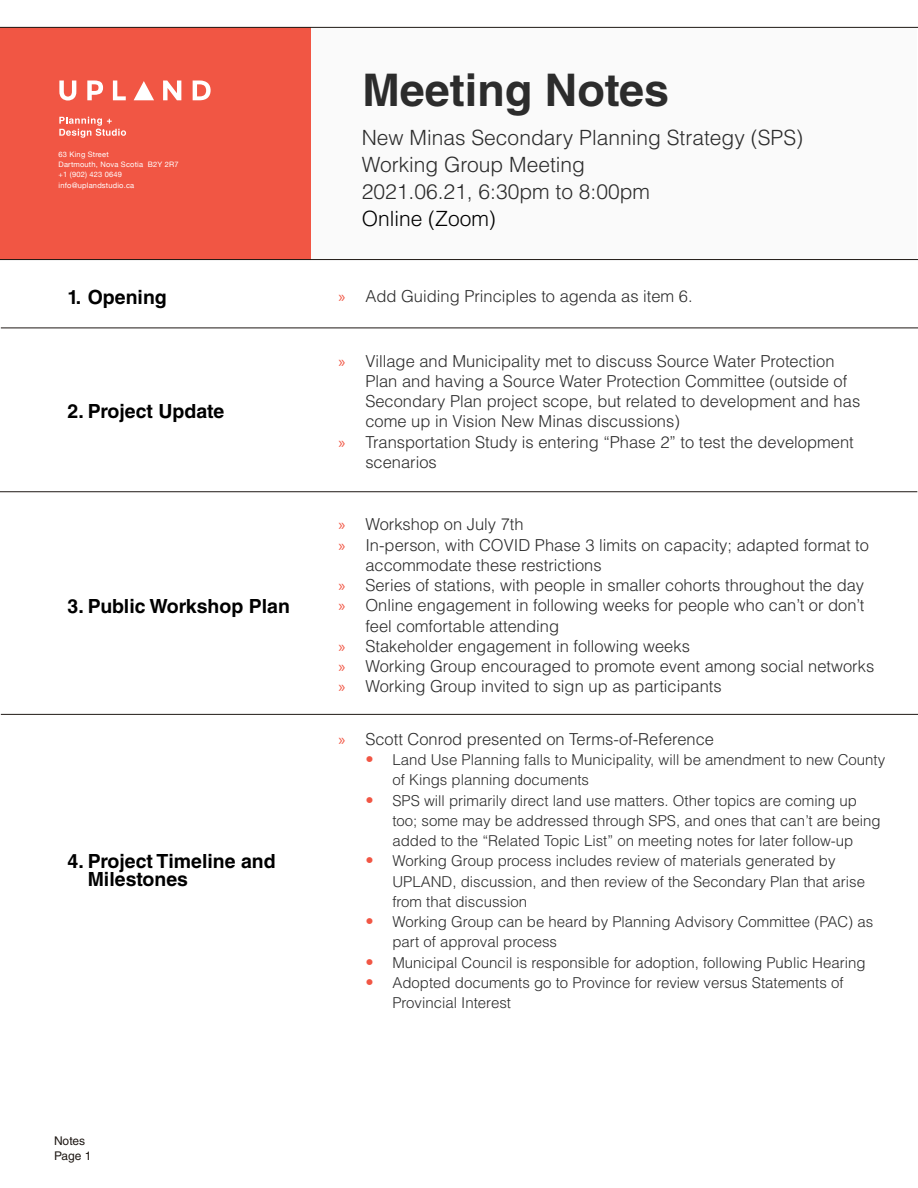
<style>
.page{position:relative;width:918px;height:1188px;background:#fff}
.page>*{position:absolute;margin:0;border:0;box-sizing:border-box;transform-origin:0 0}
.t1{font:700 45px "Helvetica LT Std";color:#2c2c2c}
.t2{font:300 21px/27px "Helvetica LT Std";color:#2c2c2c}
.t3{font:300 21px "Helvetica LT Std";color:#000}
.t4{font:700 19.5px/18px "Helvetica LT Std";color:#000}
.t5{font:300 16.5px "Helvetica LT Std";color:#2c2c2c}
.t6{font:300 15px/20.2px "Helvetica LT Std";color:#2c2c2c}
.t7{font:12px/15px "Helvetica LT Std";color:#1e1814}
.t8{font:7.5px/10.8px "Helvetica Neue";letter-spacing:.025em;color:#fff}
.s1{font-family:"Myriad Pro";font-weight:400;color:#f15644}
.s2{font-size:16.5px;color:#f15644}
</style>
<div class="page">
<div style="left:310px;top:27px;width:607px;height:232px;background:#fafafa"></div>
<div style="left:0;top:27px;width:310px;height:232px;background:#f15644"></div>
<svg style="left:59px;top:81px;width:17px;height:20px"></svg>
<svg style="left:87px;top:81px;width:16px;height:19px"></svg>
<svg style="left:113px;top:81px;width:13px;height:19px"></svg>
<svg style="left:163px;top:81px;width:18px;height:19px"></svg>
<svg style="left:193px;top:81px;width:18px;height:19px"></svg>
<svg style="left:134px;top:81px;width:20px;height:19px"></svg>
<svg style="left:59px;top:117px;width:67px;height:21px"></svg>
<hr style="left:0;top:259px;width:918px;height:1px;background:#1e1814">
<hr style="left:1px;top:328px;width:917px;height:1px;background:#1e1814">
<hr style="left:0;top:491px;width:917px;height:1px;background:#1e1814">
<hr style="left:1px;top:714px;width:917px;height:1px;background:#1e1814">
<hr style="left:0;top:27px;width:918px;height:1px;background:#1e1814">
<p class="t8" style="left:59px;top:149px;width:52px">63 King Street</p>
<p class="t8" style="left:59px;top:170px;width:77px">+1 (902) 423 0649 info@uplandstudio.ca</p>
<p class="t8" style="left:59px;top:159px;width:122px">Dartmouth, Nova Scotia B2Y 2R7</p>
<h1 class="t1" style="left:362px;top:63px;width:308px">Meeting Notes</h1>
<p class="t2" style="left:362px;top:124px;width:443px">New Minas Secondary Planning Strategy (SPS)<br>Working Group Meeting<br>2021.06.21, 6:30pm to 8:00pm</p>
<p class="t3" style="left:362px;top:205px;width:136px">Online (Zoom)</p>
<p class="t4" style="left:68px;top:288px;width:101px">1. Opening</p>
<p class="t5" style="left:338px;top:286px;width:356px"><span class="s1">»</span> Add Guiding Principles to agenda as item 6.</p>
<p class="t4" style="left:68px;top:402px;width:158px">2. Project Update</p>
<p class="t4" style="left:68px;top:596px;width:224px">3. Public Workshop Plan</p>
<p class="t4" style="left:88px;top:852px;width:189px;text-indent:-20px">4. Project Timeline and<br>Milestones</p>
<p class="t5" style="left:338px;top:351px;width:498px"><span class="s1">»</span> Village and Municipality met to discuss Source Water Protection</p>
<p class="t5" style="left:365px;top:371px;width:484px">Plan and having a Source Water Protection Committee (outside of</p>
<p class="t5" style="left:365px;top:391px;width:496px">Secondary Plan project scope, but related to development and has</p>
<p class="t5" style="left:365px;top:411px;width:316px">come up in Vision New Minas discussions)</p>
<p class="t5" style="left:338px;top:432px;width:517px"><span class="s1">»</span> Transportation Study is entering “Phase 2” to test the development</p>
<p class="t5" style="left:365px;top:452px;width:73px">scenarios</p>
<p class="t5" style="left:338px;top:514px;width:187px"><span class="s1">»</span> Workshop on July 7th</p>
<p class="t5" style="left:338px;top:535px;width:532px"><span class="s1">»</span> In-person, with COVID Phase 3 limits on capacity; adapted format to</p>
<p class="t5" style="left:365px;top:555px;width:238px">accommodate these restrictions</p>
<p class="t5" style="left:338px;top:575px;width:527px"><span class="s1">»</span> Series of stations, with people in smaller cohorts throughout the day</p>
<p class="t5" style="left:338px;top:595px;width:528px"><span class="s1">»</span> Online engagement in following weeks for people who can’t or don’t</p>
<p class="t5" style="left:365px;top:616px;width:195px">feel comfortable attending</p>
<p class="t5" style="left:338px;top:636px;width:353px"><span class="s1">»</span> Stakeholder engagement in following weeks</p>
<p class="t5" style="left:338px;top:656px;width:537px"><span class="s1">»</span> Working Group encouraged to promote event among social networks</p>
<p class="t5" style="left:338px;top:676px;width:385px"><span class="s1">»</span> Working Group invited to sign up as participants</p>
<p class="t5" style="left:338px;top:729px;width:377px"><span class="s1">»</span> Scott Conrod presented on Terms-of-Reference</p>
<p class="t6" style="left:392px;top:749px;width:494px;text-indent:-27px"><span class="s2">•</span> Land Use Planning falls to Municipality, will be amendment to new County of Kings planning documents</p>
<p class="t6" style="left:392px;top:790px;width:490px;text-indent:-27px"><span class="s2">•</span> SPS will primarily direct land use matters. Other topics are coming up too; some may be addressed through SPS, and ones that can’t are being added to the “Related Topic List” on meeting notes for later follow-up</p>
<p class="t6" style="left:392px;top:851px;width:474px;text-indent:-27px"><span class="s2">•</span> Working Group process includes review of materials generated by<br>UPLAND, discussion, and then review of the Secondary Plan that arise from that discussion</p>
<p class="t6" style="left:392px;top:911px;width:482px;text-indent:-27px"><span class="s2">•</span> Working Group can be heard by Planning Advisory Committee (PAC) as part of approval process</p>
<p class="t6" style="left:365px;top:952px;width:502px"><span class="s2">•</span> Municipal Council is responsible for adoption, following Public Hearing</p>
<p class="t6" style="left:392px;top:972px;width:453px;text-indent:-27px"><span class="s2">•</span> Adopted documents go to Province for review versus Statements of<br>Provincial Interest</p>
<p class="t7" style="left:54px;top:1133px;width:39px">Notes<br>Page 1</p>
</div>
